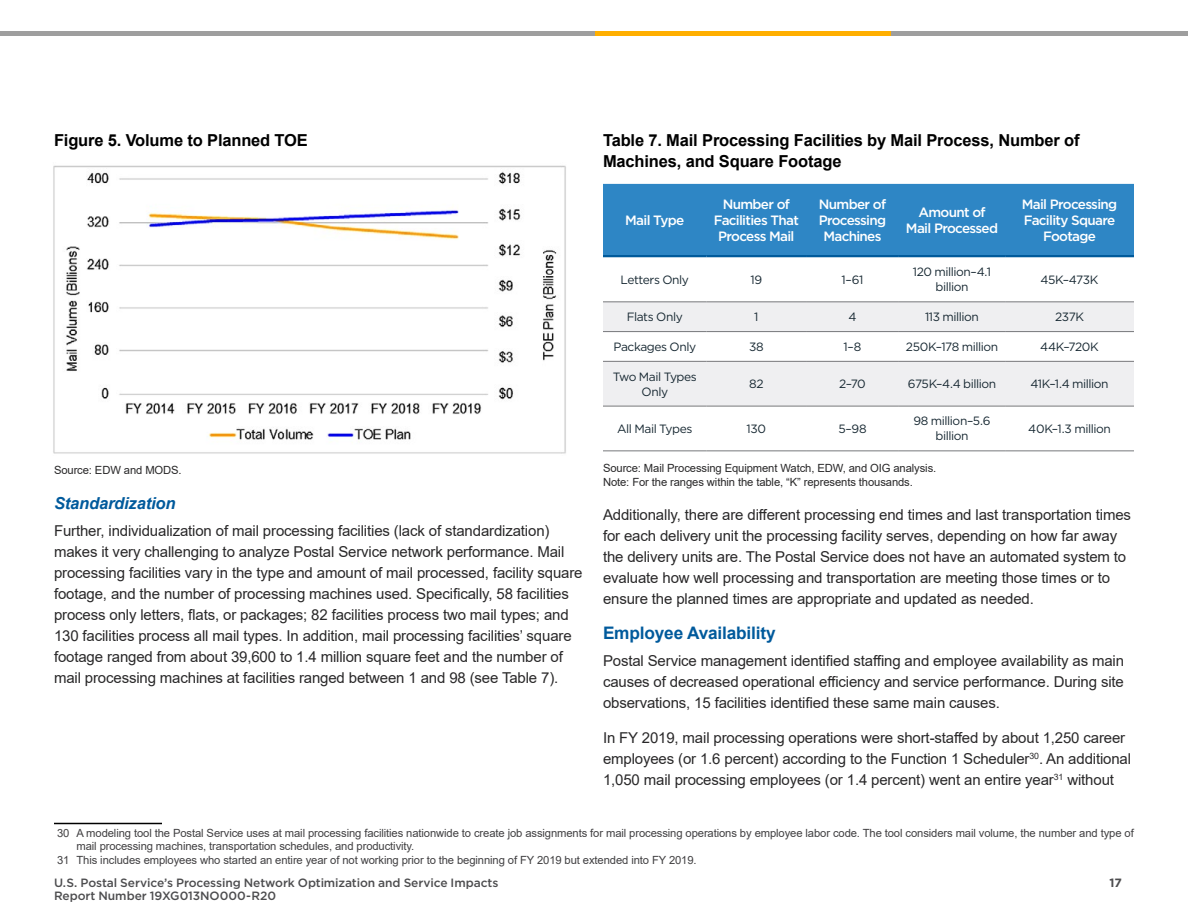
<style>
.page{position:relative;width:1188px;height:918px;background:#fff}
.page>*{position:absolute;margin:0;border:0;box-sizing:border-box;transform-origin:0 0}
.t1{font:700 17.25px "Arial";letter-spacing:-.01em;color:#005a9c}
.t2{font:700 16.5px/21.8px "Arial";letter-spacing:-.01em;color:#000}
.t3{font:italic 700 16.5px "Arial";letter-spacing:-.01em;color:#005a9c}
.t4{font:15px/21px "Arial";letter-spacing:-.01em;color:#292829}
.t5{font:500 13.5px/16.2px "Gotham";letter-spacing:-.05em;color:#fff;text-align:center}
.t6{font:12px/15px "Gotham";letter-spacing:-.035em;color:#172832;text-align:center}
.t7{font:500 12px/13.5px "Gotham";letter-spacing:-.005em;color:#4d4d4f}
.t8{font:700 12px "Gotham";color:#4d4d4f}
.t9{font:11.25px "Arial";letter-spacing:-.01em;color:#414042}
.t10{font:11.25px/13.5px "Arial";letter-spacing:-.01em;color:#292829}
</style>
<div class="page">
<hr style="left:54px;top:823px;width:108px;height:1px;background:#000">
<div style="left:603px;top:184px;width:531px;height:71px;background:#2e86c5"></div>
<svg style="left:603px;top:257px;width:531px;height:45px"></svg>
<svg style="left:603px;top:303px;width:531px;height:103px;fill:#efeff1"></svg>
<svg style="left:603px;top:450px;width:531px;height:1px"></svg>
<hr style="left:603px;top:302px;width:104px;height:1px;background:#77787b">
<hr style="left:707px;top:302px;width:99px;height:1px;background:#77787b">
<hr style="left:806px;top:302px;width:93px;height:1px;background:#77787b">
<hr style="left:899px;top:302px;width:106px;height:1px;background:#77787b">
<hr style="left:1005px;top:302px;width:129px;height:1px;background:#77787b">
<hr style="left:603px;top:331px;width:104px;height:1px;background:#77787b">
<hr style="left:707px;top:331px;width:99px;height:1px;background:#77787b">
<hr style="left:806px;top:331px;width:93px;height:1px;background:#77787b">
<hr style="left:899px;top:331px;width:106px;height:1px;background:#77787b">
<hr style="left:1005px;top:331px;width:129px;height:1px;background:#77787b">
<hr style="left:603px;top:361px;width:104px;height:1px;background:#77787b">
<hr style="left:707px;top:361px;width:99px;height:1px;background:#77787b">
<hr style="left:806px;top:361px;width:93px;height:1px;background:#77787b">
<hr style="left:899px;top:361px;width:106px;height:1px;background:#77787b">
<hr style="left:1005px;top:361px;width:129px;height:1px;background:#77787b">
<hr style="left:603px;top:255px;width:104px;height:2px;background:#005a9b">
<hr style="left:707px;top:255px;width:99px;height:2px;background:#005a9b">
<hr style="left:806px;top:255px;width:93px;height:2px;background:#005a9b">
<hr style="left:899px;top:255px;width:106px;height:2px;background:#005a9b">
<hr style="left:1005px;top:255px;width:129px;height:2px;background:#005a9b">
<hr style="left:603px;top:406px;width:104px;height:1px;background:#77787b">
<hr style="left:707px;top:406px;width:99px;height:1px;background:#77787b">
<hr style="left:806px;top:406px;width:93px;height:1px;background:#77787b">
<hr style="left:899px;top:406px;width:106px;height:1px;background:#77787b">
<hr style="left:1005px;top:406px;width:129px;height:1px;background:#77787b">
<hr style="left:603px;top:451px;width:104px;height:1px;background:#77787b">
<hr style="left:707px;top:451px;width:99px;height:1px;background:#77787b">
<hr style="left:806px;top:451px;width:93px;height:1px;background:#77787b">
<hr style="left:899px;top:451px;width:106px;height:1px;background:#77787b">
<hr style="left:1005px;top:451px;width:129px;height:1px;background:#77787b">
<img style="left:53px;top:165px;width:513px;height:289px">
<hr style="left:0;top:32px;width:1188px;height:4px;background:#9e9e9e">
<hr style="left:595px;top:32px;width:295px;height:4px;background:#ffaf00">
<p class="t2" style="left:54px;top:129px;width:255px">Figure 5. Volume to Planned TOE</p>
<p class="t10" style="left:54px;top:463px;width:129px">Source: EDW and MODS.</p>
<p class="t3" style="left:54px;top:493px;width:123px">Standardization</p>
<p class="t4" style="left:54px;top:521px;width:530px">Further, individualization of mail processing facilities (lack of standardization) makes it very challenging to analyze Postal Service network performance. Mail processing facilities vary in the type and amount of mail processed, facility square footage, and the number of processing machines used. Specifically, 58 facilities process only letters, flats, or packages; 82 facilities process two mail types; and 130 facilities process all mail types. In addition, mail processing facilities’ square footage ranged from about 39,600 to 1.4 million square feet and the number of mail processing machines at facilities ranged between 1 and 98 (see Table 7).</p>
<p class="t2" style="left:603px;top:129px;width:478px">Table 7. Mail Processing Facilities by Mail Process, Number of<br>Machines, and Square Footage</p>
<p class="t5" style="left:625px;top:212px;width:61px">Mail Type</p>
<p class="t5" style="left:714px;top:196px;width:87px">Number of<br>Facilities That<br>Process Mail</p>
<p class="t5" style="left:819px;top:196px;width:69px">Number of<br>Processing<br>Machines</p>
<p class="t5" style="left:906px;top:204px;width:94px">Amount of<br>Mail Processed</p>
<p class="t5" style="left:1022px;top:196px;width:97px">Mail Processing<br>Facility Square<br>Footage</p>
<p class="t6" style="left:621px;top:272px;width:70px">Letters Only</p>
<p class="t6" style="left:750px;top:272px;width:13px">19</p>
<p class="t6" style="left:841px;top:272px;width:24px">1–61</p>
<p class="t6" style="left:913px;top:264px;width:80px">120 million–4.1 billion</p>
<p class="t6" style="left:1041px;top:272px;width:59px">45K–473K</p>
<p class="t6" style="left:627px;top:309px;width:58px">Flats Only</p>
<p class="t6" style="left:754px;top:309px;width:6px">1</p>
<p class="t6" style="left:848px;top:309px;width:10px">4</p>
<p class="t6" style="left:925px;top:309px;width:56px">113 million</p>
<p class="t6" style="left:1055px;top:309px;width:31px">237K</p>
<p class="t6" style="left:613px;top:339px;width:84px">Packages Only</p>
<p class="t6" style="left:749px;top:339px;width:16px">38</p>
<p class="t6" style="left:844px;top:339px;width:19px">1–8</p>
<p class="t6" style="left:906px;top:339px;width:94px">250K–178 million</p>
<p class="t6" style="left:1040px;top:339px;width:60px">44K–720K</p>
<p class="t6" style="left:613px;top:369px;width:86px">Two Mail Types<br>Only</p>
<p class="t6" style="left:749px;top:376px;width:16px">82</p>
<p class="t6" style="left:839px;top:376px;width:28px">2–70</p>
<p class="t6" style="left:908px;top:376px;width:90px">675K–4.4 billion</p>
<p class="t6" style="left:1030px;top:376px;width:80px">41K–1.4 million</p>
<p class="t6" style="left:617px;top:421px;width:77px">All Mail Types</p>
<p class="t6" style="left:747px;top:421px;width:21px">130</p>
<p class="t6" style="left:838px;top:421px;width:30px">5–98</p>
<p class="t6" style="left:913px;top:413px;width:79px">98 million–5.6 billion</p>
<p class="t6" style="left:1028px;top:421px;width:84px">40K–1.3 million</p>
<p class="t10" style="left:603px;top:461px;width:335px">Source: Mail Processing Equipment Watch, EDW, and OIG analysis.<br>Note: For the ranges within the table, “K” represents thousands.</p>
<p class="t4" style="left:603px;top:504px;width:530px">Additionally, there are different processing end times and last transportation times for each delivery unit the processing facility serves, depending on how far away the delivery units are. The Postal Service does not have an automated system to evaluate how well processing and transportation are meeting those times or to ensure the planned times are appropriate and updated as needed.</p>
<p class="t1" style="left:603px;top:621px;width:174px">Employee Availability</p>
<p class="t4" style="left:603px;top:650px;width:523px;text-align:justify">Postal Service management identified staffing and employee availability as main causes of decreased operational efficiency and service performance. During site observations, 15 facilities identified these same main causes.</p>
<p class="t4" style="left:603px;top:727px;width:530px">In FY 2019, mail processing operations were short-staffed by about 1,250 career employees (or 1.6 percent) according to the Function 1 Scheduler<sup>30</sup>. An additional<br>1,050 mail processing employees (or 1.4 percent) went an entire year<sup>31</sup> without</p>
<p class="t9" style="left:57px;top:825px;width:1078px">30 A modeling tool the Postal Service uses at mail processing facilities nationwide to create job assignments for mail processing operations by employee labor code. The tool considers mail volume, the number and type of</p>
<p class="t9" style="left:76px;top:839px;width:339px">mail processing machines, transportation schedules, and productivity.</p>
<p class="t9" style="left:57px;top:852px;width:641px">31 This includes employees who started an entire year of not working prior to the beginning of FY 2019 but extended into FY 2019.</p>
<p class="t7" style="left:54px;top:875px;width:446px">U.S. Postal Service’s Processing Network Optimization and Service Impacts<br>Report Number 19XG013NO000-R20</p>
<p class="t8" style="left:1109px;top:875px;width:14px">17</p>
</div>
